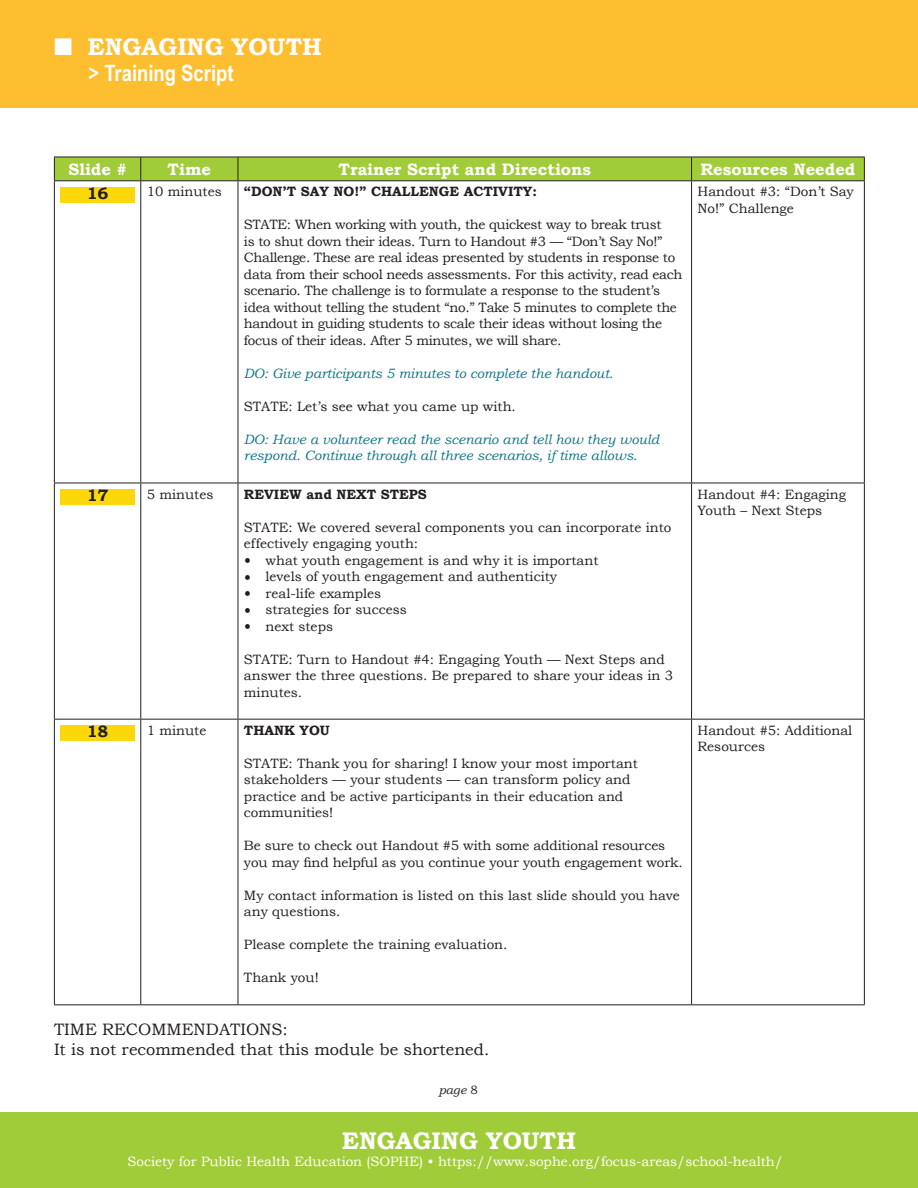
<style>
.page{position:relative;width:918px;height:1188px;background:#fff}
.page>*{position:absolute;margin:0;border:0;box-sizing:border-box;transform-origin:0 0}
.t1{font:700 24px "Bookman Old Style";color:#fff}
.t2{font:700 22.5px "Arial Narrow";color:#fff}
.SOPHE_Normal_Para{font:16.5px "Bookman Old Style";color:#231f20}
.Text_Inside_Table_HE{font:700 16.5px "Bookman Old Style";color:#fff}
.Slide_Numbers__bold{font:700 16.5px "Bookman Old Style";color:#231f20}
.Text_inside_Table{font:13.5px/16.5px "Bookman Old Style";color:#231f20}
.Text_inside_Table-2{font:13.5px/16.5px "Bookman Old Style";letter-spacing:-.025em;color:#231f20}
.Text_inside_Table_Bl{font:italic 13.5px/16.5px "Bookman Old Style";color:#0e758a}
.t3{font:13.5px "Bookman Old Style";color:#fff}
.Text_inside_Table-3{font:700 13.5px "Bookman Old Style";color:#231f20}
.t4{font:italic 12px "Bookman Old Style";color:#231f20}
.s1{font-size:16.5px}
.s2{font-style:normal}
</style>
<div class="page">
<div style="left:0;top:1112px;width:918px;height:76px;background:#a1cc3a"></div>
<div style="left:0;top:0;width:918px;height:108px;background:#fdbe30"></div>
<hr style="left:54px;top:181px;width:1px;height:302px;background:#231f20">
<hr style="left:140px;top:181px;width:1px;height:302px;background:#231f20">
<hr style="left:238px;top:181px;width:1px;height:302px;background:#231f20">
<hr style="left:691px;top:181px;width:1px;height:302px;background:#231f20">
<hr style="left:864px;top:181px;width:1px;height:302px;background:#231f20">
<hr style="left:54px;top:483px;width:87px;height:1px;background:#231f20">
<hr style="left:54px;top:483px;width:1px;height:236px;background:#231f20">
<hr style="left:141px;top:483px;width:97px;height:1px;background:#231f20">
<hr style="left:140px;top:483px;width:1px;height:236px;background:#231f20">
<hr style="left:238px;top:483px;width:454px;height:1px;background:#231f20">
<hr style="left:238px;top:483px;width:1px;height:236px;background:#231f20">
<hr style="left:692px;top:483px;width:173px;height:1px;background:#231f20">
<hr style="left:691px;top:483px;width:1px;height:236px;background:#231f20">
<hr style="left:864px;top:483px;width:1px;height:236px;background:#231f20">
<hr style="left:54px;top:719px;width:87px;height:1px;background:#231f20">
<hr style="left:54px;top:720px;width:1px;height:284px;background:#231f20">
<hr style="left:141px;top:719px;width:97px;height:1px;background:#231f20">
<hr style="left:140px;top:720px;width:1px;height:284px;background:#231f20">
<hr style="left:238px;top:719px;width:454px;height:1px;background:#231f20">
<hr style="left:238px;top:720px;width:1px;height:284px;background:#231f20">
<hr style="left:692px;top:719px;width:173px;height:1px;background:#231f20">
<hr style="left:691px;top:720px;width:1px;height:284px;background:#231f20">
<hr style="left:864px;top:720px;width:1px;height:284px;background:#231f20">
<hr style="left:54px;top:1004px;width:87px;height:1px;background:#231f20">
<hr style="left:141px;top:1004px;width:97px;height:1px;background:#231f20">
<hr style="left:238px;top:1004px;width:454px;height:1px;background:#231f20">
<hr style="left:692px;top:1004px;width:173px;height:1px;background:#231f20">
<div style="left:54px;top:157px;width:811px;height:23px;background:#a1cc3a"></div>
<hr style="left:54px;top:180px;width:87px;height:1px;background:#231f20">
<hr style="left:141px;top:180px;width:97px;height:1px;background:#231f20">
<hr style="left:238px;top:180px;width:454px;height:1px;background:#231f20">
<hr style="left:692px;top:180px;width:173px;height:1px;background:#231f20">
<div style="left:60px;top:187px;width:75px;height:15px;background:#fcd709"></div>
<div style="left:60px;top:489px;width:75px;height:15px;background:#fcd709"></div>
<div style="left:60px;top:725px;width:75px;height:16px;background:#fcd709"></div>
<h1 class="t1" style="left:54px;top:33px;width:269px">■ ENGAGING YOUTH</h1>
<h2 class="t2" style="left:88px;top:56px;width:147px">&gt; Training Script</h2>
<p class="Text_Inside_Table_HE" style="left:69px;top:159px;width:60px">Slide #</p>
<p class="Text_Inside_Table_HE" style="left:168px;top:159px;width:45px">Time</p>
<p class="Text_Inside_Table_HE" style="left:339px;top:159px;width:254px">Trainer Script and Directions</p>
<p class="Text_Inside_Table_HE" style="left:700px;top:159px;width:157px">Resources Needed</p>
<p class="Slide_Numbers__bold" style="left:87px;top:183px;width:23px">16</p>
<p class="Text_inside_Table" style="left:147px;top:184px;width:77px">10 minutes</p>
<p class="Text_inside_Table-3" style="left:244px;top:184px;width:294px">“DON’T SAY NO!” CHALLENGE ACTIVITY:</p>
<p class="Text_inside_Table-2" style="left:244px;top:217px;width:440px">STATE: When working with youth, the quickest way to break trust<br>is to shut down their ideas. Turn to Handout #3 — “Don’t Say No!” Challenge. These are real ideas presented by students in response to data from their school needs assessments. For this activity, read each scenario. The challenge is to formulate a response to the student’s idea without telling the student “no.” Take 5 minutes to complete the handout in guiding students to scale their ideas without losing the focus of their ideas. After 5 minutes, we will share.</p>
<p class="Text_inside_Table_Bl" style="left:244px;top:365px;width:371px">DO: Give participants 5 minutes to complete the handout.</p>
<p class="Text_inside_Table" style="left:244px;top:398px;width:273px">STATE: Let’s see what you came up with.</p>
<p class="Text_inside_Table_Bl" style="left:244px;top:431px;width:417px">DO: Have a volunteer read the scenario and tell how they would respond. Continue through all three scenarios, if time allows.</p>
<p class="Text_inside_Table" style="left:698px;top:184px;width:158px">Handout #3: “Don’t Say<br>No!” Challenge</p>
<p class="Slide_Numbers__bold" style="left:87px;top:485px;width:23px">17</p>
<p class="Text_inside_Table" style="left:147px;top:486px;width:68px">5 minutes</p>
<p class="Text_inside_Table-3" style="left:244px;top:486px;width:184px">REVIEW and NEXT STEPS</p>
<p class="Text_inside_Table" style="left:244px;top:519px;width:429px">STATE: We covered several components you can incorporate into effectively engaging youth:</p>
<p class="Text_inside_Table" style="left:244px;top:552px;width:356px"><span class="s1">•</span> what youth engagement is and why it is important</p>
<p class="Text_inside_Table" style="left:244px;top:568px;width:315px"><span class="s1">•</span> levels of youth engagement and authenticity</p>
<p class="Text_inside_Table" style="left:244px;top:585px;width:139px"><span class="s1">•</span> real-life examples</p>
<p class="Text_inside_Table" style="left:244px;top:601px;width:164px"><span class="s1">•</span> strategies for success</p>
<p class="Text_inside_Table" style="left:244px;top:618px;width:91px"><span class="s1">•</span> next steps</p>
<p class="Text_inside_Table" style="left:244px;top:651px;width:431px">STATE: Turn to Handout #4: Engaging Youth — Next Steps and answer the three questions. Be prepared to share your ideas in 3 minutes.</p>
<p class="Slide_Numbers__bold" style="left:87px;top:721px;width:23px">18</p>
<p class="Text_inside_Table" style="left:147px;top:722px;width:61px">1 minute</p>
<p class="Text_inside_Table-3" style="left:244px;top:722px;width:87px">THANK YOU</p>
<p class="Text_inside_Table" style="left:244px;top:755px;width:395px">STATE: Thank you for sharing! I know your most important stakeholders — your students — can transform policy and practice and be active participants in their education and communities!</p>
<p class="Text_inside_Table" style="left:244px;top:837px;width:440px">Be sure to check out Handout #5 with some additional resources you may find helpful as you continue your youth engagement work.</p>
<p class="Text_inside_Table" style="left:244px;top:887px;width:437px">My contact information is listed on this last slide should you have any questions.</p>
<p class="Text_inside_Table" style="left:244px;top:936px;width:265px">Please complete the training evaluation.</p>
<p class="Text_inside_Table" style="left:244px;top:969px;width:76px">Thank you!</p>
<p class="SOPHE_Normal_Para" style="left:54px;top:1020px;width:235px">TIME RECOMMENDATIONS:</p>
<p class="SOPHE_Normal_Para" style="left:54px;top:1040px;width:437px">It is not recommended that this module be shortened.</p>
<p class="Text_inside_Table" style="left:698px;top:486px;width:150px">Handout #4: Engaging<br>Youth – Next Steps</p>
<p class="Text_inside_Table" style="left:698px;top:722px;width:156px">Handout #5: Additional<br>Resources</p>
<p class="t4" style="left:439px;top:1083px;width:41px">page <span class="s2">8</span></p>
<h1 class="t1" style="left:342px;top:1126px;width:236px">ENGAGING YOUTH</h1>
<p class="t3" style="left:128px;top:1153px;width:657px">Society for Public Health Education (SOPHE) • https://www.sophe.org/focus-areas/school-health/</p>
</div>
